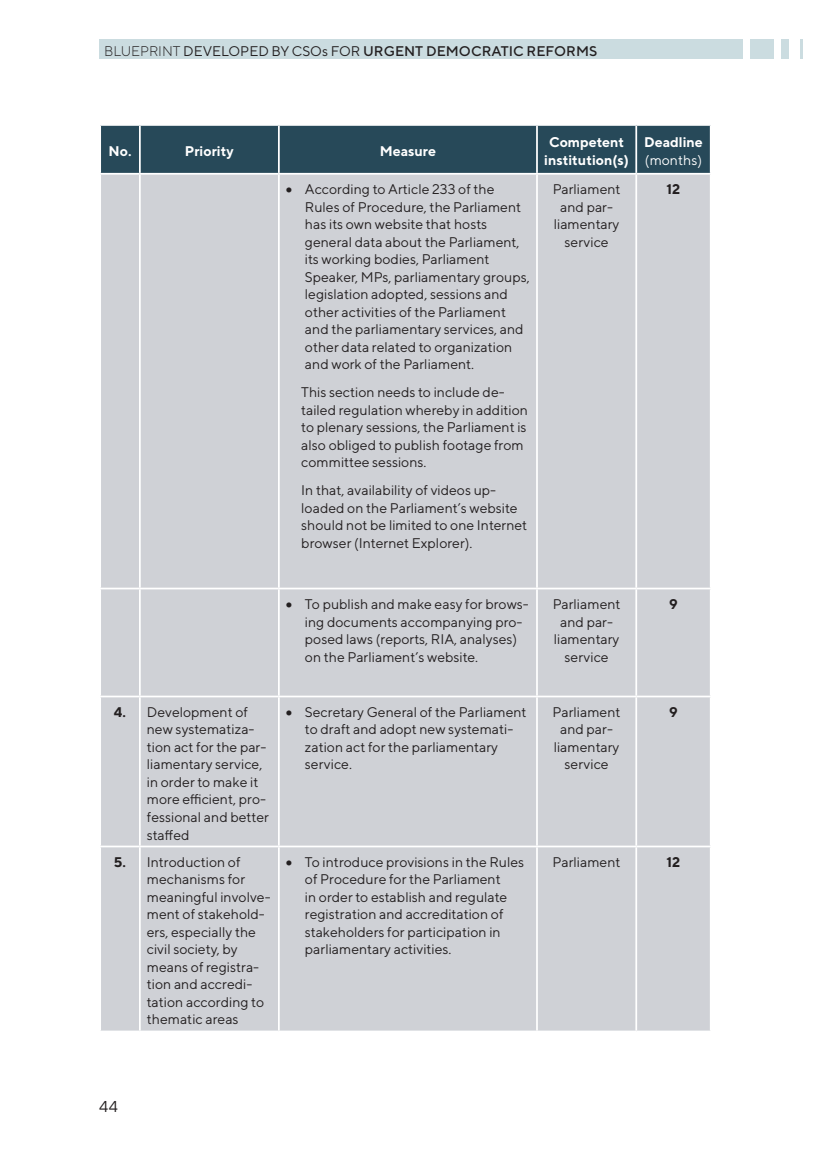
<style>
.page{position:relative;width:829px;height:1176px;background:#fff}
.page>*{position:absolute;margin:0;border:0;box-sizing:border-box;transform-origin:0 0}
.t1{font:15.75px "TT Norms";color:#231f20}
.t2{font:14px/17.5px "TT Norms";color:#231f20}
.t3{font:500 14px "TT Norms";color:#231f20}
.t4{font:700 14px/17.5px "TT Norms";color:#fff;text-align:center}
.t5{font:14px "TT Norms";color:#fff}
.t6{font:700 14px "TT Norms";color:#231f20}
.s1{font-weight:300}
.s2{font-weight:400}
.s3{font-weight:700}
</style>
<div class="page">
<div style="left:99px;top:39px;width:643px;height:20px;background:#cbdce0"></div>
<div style="left:750px;top:39px;width:23px;height:20px;background:#cbdce0"></div>
<div style="left:781px;top:39px;width:8px;height:20px;background:#cbdce0"></div>
<hr style="left:800px;top:39px;width:2px;height:20px;background:#cbdce0">
<div style="left:101px;top:126px;width:608px;height:47px;background:#274959"></div>
<div style="left:101px;top:175px;width:608px;height:855px;background:#cfd1d6"></div>
<hr style="left:139px;top:175px;width:2px;height:413px;background:#fff">
<hr style="left:99px;top:588px;width:41px;height:1px;background:#fff">
<hr style="left:140px;top:588px;width:139px;height:1px;background:#fff">
<hr style="left:139px;top:589px;width:2px;height:106px;background:#fff">
<hr style="left:278px;top:175px;width:2px;height:413px;background:#fff">
<hr style="left:536px;top:175px;width:1px;height:413px;background:#fff">
<hr style="left:635px;top:175px;width:2px;height:413px;background:#fff">
<hr style="left:279px;top:588px;width:258px;height:1px;background:#fff">
<hr style="left:278px;top:589px;width:2px;height:106px;background:#fff">
<hr style="left:537px;top:588px;width:99px;height:1px;background:#fff">
<hr style="left:536px;top:589px;width:1px;height:106px;background:#fff">
<hr style="left:636px;top:588px;width:75px;height:1px;background:#fff">
<hr style="left:635px;top:589px;width:2px;height:106px;background:#fff">
<hr style="left:99px;top:695px;width:41px;height:2px;background:#fff">
<hr style="left:140px;top:695px;width:139px;height:2px;background:#fff">
<hr style="left:139px;top:697px;width:2px;height:148px;background:#fff">
<hr style="left:279px;top:695px;width:258px;height:2px;background:#fff">
<hr style="left:278px;top:697px;width:2px;height:148px;background:#fff">
<hr style="left:537px;top:695px;width:99px;height:2px;background:#fff">
<hr style="left:536px;top:697px;width:1px;height:148px;background:#fff">
<hr style="left:636px;top:695px;width:75px;height:2px;background:#fff">
<hr style="left:635px;top:697px;width:2px;height:148px;background:#fff">
<hr style="left:99px;top:845px;width:41px;height:2px;background:#fff">
<hr style="left:140px;top:845px;width:139px;height:2px;background:#fff">
<hr style="left:139px;top:847px;width:2px;height:183px;background:#fff">
<hr style="left:279px;top:845px;width:258px;height:2px;background:#fff">
<hr style="left:278px;top:847px;width:2px;height:183px;background:#fff">
<hr style="left:537px;top:845px;width:99px;height:2px;background:#fff">
<hr style="left:536px;top:847px;width:1px;height:183px;background:#fff">
<hr style="left:636px;top:845px;width:75px;height:2px;background:#fff">
<hr style="left:635px;top:847px;width:2px;height:183px;background:#fff">
<hr style="left:139px;top:126px;width:2px;height:47px;background:#fff">
<hr style="left:278px;top:126px;width:2px;height:47px;background:#fff">
<hr style="left:536px;top:126px;width:1px;height:47px;background:#fff">
<hr style="left:635px;top:126px;width:2px;height:47px;background:#fff">
<p class="t3" style="left:104px;top:43px;width:494px"><span class="s1">BLUEPRINT</span> <span class="s2">DEVELOPED BY CSOs FOR</span> URGENT DEMOCRATIC REFORMS</p>
<p class="t4" style="left:108px;top:142px;width:25px">No.</p>
<p class="t4" style="left:185px;top:142px;width:50px">Priority</p>
<p class="t4" style="left:379px;top:142px;width:58px">Measure</p>
<p class="t4" style="left:544px;top:133px;width:86px">Competent institution(s)</p>
<p class="t4" style="left:644px;top:133px;width:60px">Deadline</p>
<p class="t5" style="left:645px;top:151px;width:59px">(months)</p>
<p class="t2" style="left:305px;top:180px;width:226px;text-indent:-19px">• According to Article 233 of the Rules of Procedure, the Parliament has its own website that hosts general data about the Parliament, its working bodies, Parliament Speaker, MPs, parliamentary groups, legislation adopted, sessions and other activities of the Parliament and the parliamentary services, and other data related to organization and work of the Parliament.</p>
<p class="t2" style="left:301px;top:383px;width:228px">This section needs to include de&shy;tailed regulation whereby in addition to plenary sessions, the Parliament is also obliged to publish footage from committee sessions.</p>
<p class="t2" style="left:301px;top:481px;width:227px">In that, availability of videos up&shy;loaded on the Parliament’s website should not be limited to one Internet browser (Internet Explorer).</p>
<p class="t2" style="left:552px;top:180px;width:69px;text-align:center">Parliament and par&shy;liamentary service</p>
<p class="t6" style="left:666px;top:180px;width:15px">12</p>
<p class="t2" style="left:305px;top:595px;width:225px;text-indent:-19px">• To publish and make easy for brows&shy;ing documents accompanying pro&shy;posed laws (reports, RIA, analyses) on the Parliament’s website.</p>
<p class="t2" style="left:552px;top:595px;width:69px;text-align:center">Parliament and par&shy;liamentary service</p>
<p class="t6" style="left:669px;top:595px;width:10px">9</p>
<p class="t2" style="left:147px;top:703px;width:124px;text-indent:-33px"><span class="s3">4.</span> Development of new systematiza&shy;tion act for the par&shy;liamentary service, in order to make it more efficient, pro&shy;fessional and better staffed</p>
<p class="t2" style="left:305px;top:703px;width:223px;text-indent:-19px">• Secretary General of the Parliament to draft and adopt new systemati&shy;zation act for the parliamentary service.</p>
<p class="t2" style="left:552px;top:703px;width:69px;text-align:center">Parliament and par&shy;liamentary service</p>
<p class="t6" style="left:669px;top:703px;width:10px">9</p>
<p class="t2" style="left:147px;top:853px;width:125px;text-indent:-33px"><span class="s3">5.</span> Introduction of mechanisms for meaningful involve&shy;ment of stakehold&shy;ers, especially the civil society, by means of registra&shy;tion and accredi&shy;tation according to thematic areas</p>
<p class="t2" style="left:305px;top:853px;width:221px;text-indent:-19px">• To introduce provisions in the Rules of Procedure for the Parliament<br>in order to establish and regulate registration and accreditation of stakeholders for participation in parliamentary activities.</p>
<p class="t2" style="left:552px;top:853px;width:69px">Parliament</p>
<p class="t6" style="left:666px;top:853px;width:15px">12</p>
<p class="t1" style="left:99px;top:1096px;width:20px">44</p>
</div>
